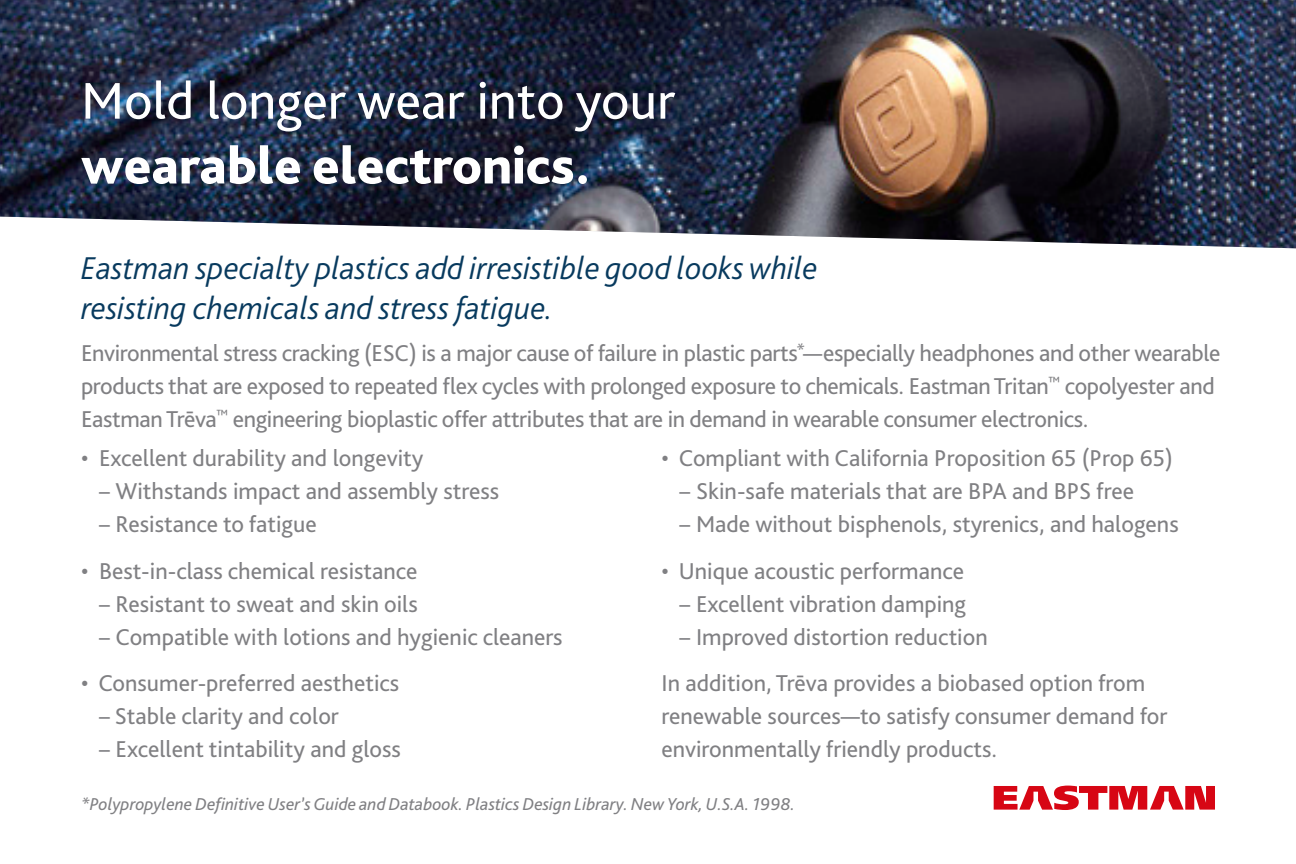
<style>
.page{position:relative;width:1296px;height:864px;background:#fff}
.page>*{position:absolute;margin:0;border:0;box-sizing:border-box;transform-origin:0 0}
.t1{font:54px "Bliss Pro";color:#fff}
.t2{font:800 54px "Bliss Pro";color:#fff}
.t3{font:italic 300 33px/39.6px "Bliss Pro";color:#083a5e}
.t4{font:24px/33px "Bliss Pro";color:#808083}
.t5{font:italic 18px "Bliss Pro";color:#808083}
</style>
<div class="page">
<img style="left:0;top:0;width:1296px;height:248px">
<svg style="left:994px;top:786px;width:221px;height:24px"></svg>
<p class="t1" style="left:81px;top:67px;width:596px">Mold longer wear into your</p>
<p class="t2" style="left:81px;top:132px;width:511px">wearable electronics.</p>
<p class="t3" style="left:81px;top:248px;width:738px">Eastman specialty plastics add irresistible good looks while resisting chemicals and stress fatigue.</p>
<p class="t4" style="left:81px;top:336px;width:1141px">Environmental stress cracking (ESC) is a major cause of failure in plastic parts<sup>*</sup>— especially headphones and other wearable products that are exposed to repeated flex cycles with prolonged exposure to chemicals. Eastman Tritan<sup>™</sup> copolyester and<br>Eastman Trēva<sup>™</sup> engineering bioplastic offer attributes that are in demand in wearable consumer electronics.</p>
<p class="t4" style="left:81px;top:441px;width:344px">• Excellent durability and longevity</p>
<p class="t4" style="left:99px;top:474px;width:402px">– Withstands impact and assembly stress</p>
<p class="t4" style="left:99px;top:507px;width:219px">– Resistance to fatigue</p>
<p class="t4" style="left:81px;top:554px;width:338px">• Best-in-class chemical resistance</p>
<p class="t4" style="left:99px;top:587px;width:320px">– Resistant to sweat and skin oils</p>
<p class="t4" style="left:99px;top:620px;width:465px">– Compatible with lotions and hygienic cleaners</p>
<p class="t4" style="left:81px;top:666px;width:320px">• Consumer-preferred aesthetics</p>
<p class="t4" style="left:99px;top:699px;width:241px">– Stable clarity and color</p>
<p class="t4" style="left:99px;top:732px;width:303px">– Excellent tintability and gloss</p>
<p class="t4" style="left:662px;top:441px;width:513px">• Compliant with California Proposition 65 (Prop 65)</p>
<p class="t4" style="left:680px;top:474px;width:456px">– Skin-safe materials that are BPA and BPS free</p>
<p class="t4" style="left:680px;top:507px;width:501px">– Made without bisphenols, styrenics, and halogens</p>
<p class="t4" style="left:662px;top:554px;width:304px">• Unique acoustic performance</p>
<p class="t4" style="left:680px;top:587px;width:288px">– Excellent vibration damping</p>
<p class="t4" style="left:680px;top:620px;width:310px">– Improved distortion reduction</p>
<p class="t4" style="left:662px;top:666px;width:508px">In addition, Trēva provides a biobased option from renewable sources—to satisfy consumer demand for environmentally friendly products.</p>
<p class="t5" style="left:81px;top:793px;width:716px">*Polypropylene Definitive User’s Guide and Databook. Plastics Design Library. New York, U.S.A. 1998.</p>
</div>
